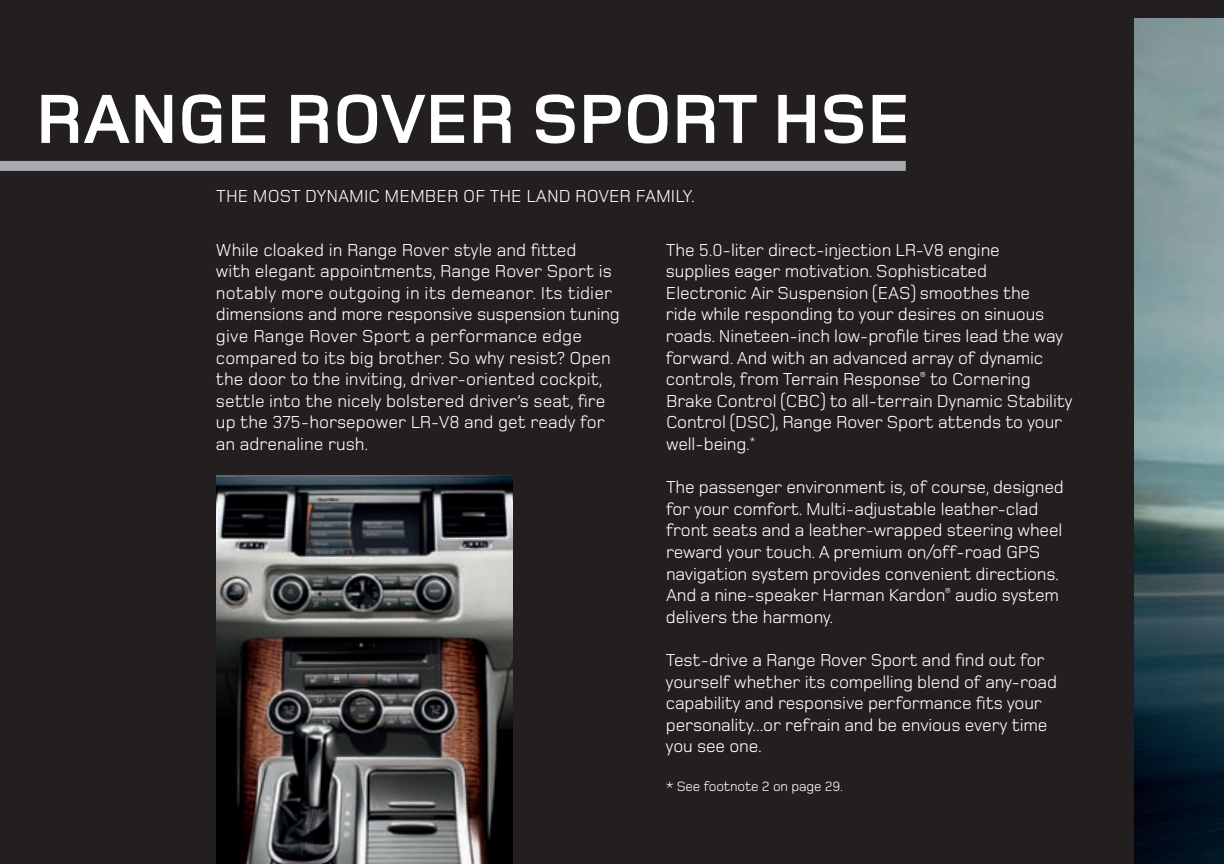
<style>
.page{position:relative;width:1224px;height:864px;background:#231f20}
.page>*{position:absolute;margin:0;border:0;box-sizing:border-box;transform-origin:0 0}
.t1{font:700 72px "Foundry Monoline";color:#fff}
.t2{font:18px/21.6px "Foundry Monoline";letter-spacing:-.01em;color:#fff}
.t3{font:14px "Foundry Monoline";letter-spacing:-.01em;color:#fff}
</style>
<div class="page">
<img style="left:1134px;top:18px;width:90px;height:846px">
<div style="left:0;top:161px;width:906px;height:10px;background:#a8a9ad"></div>
<img style="left:216px;top:475px;width:297px;height:389px">
<h1 class="t1" style="left:36px;top:81px;width:45px">RAN</h1>
<h1 class="t1" style="left:178px;top:81px;width:153px">GE ROVER</h1>
<h1 class="t1" style="left:532px;top:81px;width:285px">SPORT HSE</h1>
<p class="t2" style="left:216px;top:186px;width:480px">THE MOST DYNAMIC MEMBER OF THE LAND ROVER FAMILY.</p>
<p class="t2" style="left:216px;top:239px;width:405px">While cloaked in Range Rover style and fitted<br>with elegant appointments, Range Rover Sport is notably more outgoing in its demeanor. Its tidier dimensions and more responsive suspension tuning give Range Rover Sport a performance edge compared to its big brother. So why resist? Open the door to the inviting, driver-oriented cockpit, settle into the nicely bolstered driver’s seat, fire up the 375-horsepower LR-V8 and get ready for an adrenaline rush.</p>
<p class="t2" style="left:666px;top:239px;width:408px">The 5.0-liter direct-injection LR-V8 engine<br>supplies eager motivation. Sophisticated Electronic Air Suspension (EAS) smoothes the<br>ride while responding to your desires on sinuous roads. Nineteen-inch low-profile tires lead the way forward. And with an advanced array of dynamic controls, from Terrain Response<sup>®</sup> to Cornering Brake Control (CBC) to all-terrain Dynamic Stability Control (DSC), Range Rover Sport attends to your well-being.<sup>*</sup></p>
<p class="t2" style="left:666px;top:476px;width:399px">The passenger environment is, of course, designed for your comfort. Multi-adjustable leather-clad front seats and a leather-wrapped steering wheel reward your touch. A premium on/off-road GPS navigation system provides convenient directions.<br>And a nine-speaker Harman Kardon<sup>®</sup> audio system delivers the harmony.</p>
<p class="t2" style="left:666px;top:649px;width:393px">Test-drive a Range Rover Sport and find out for yourself whether its compelling blend of any-road capability and responsive performance fits your personality...or refrain and be envious every time you see one.</p>
<p class="t3" style="left:666px;top:779px;width:179px">* See footnote 2 on page 29.</p>
</div>
